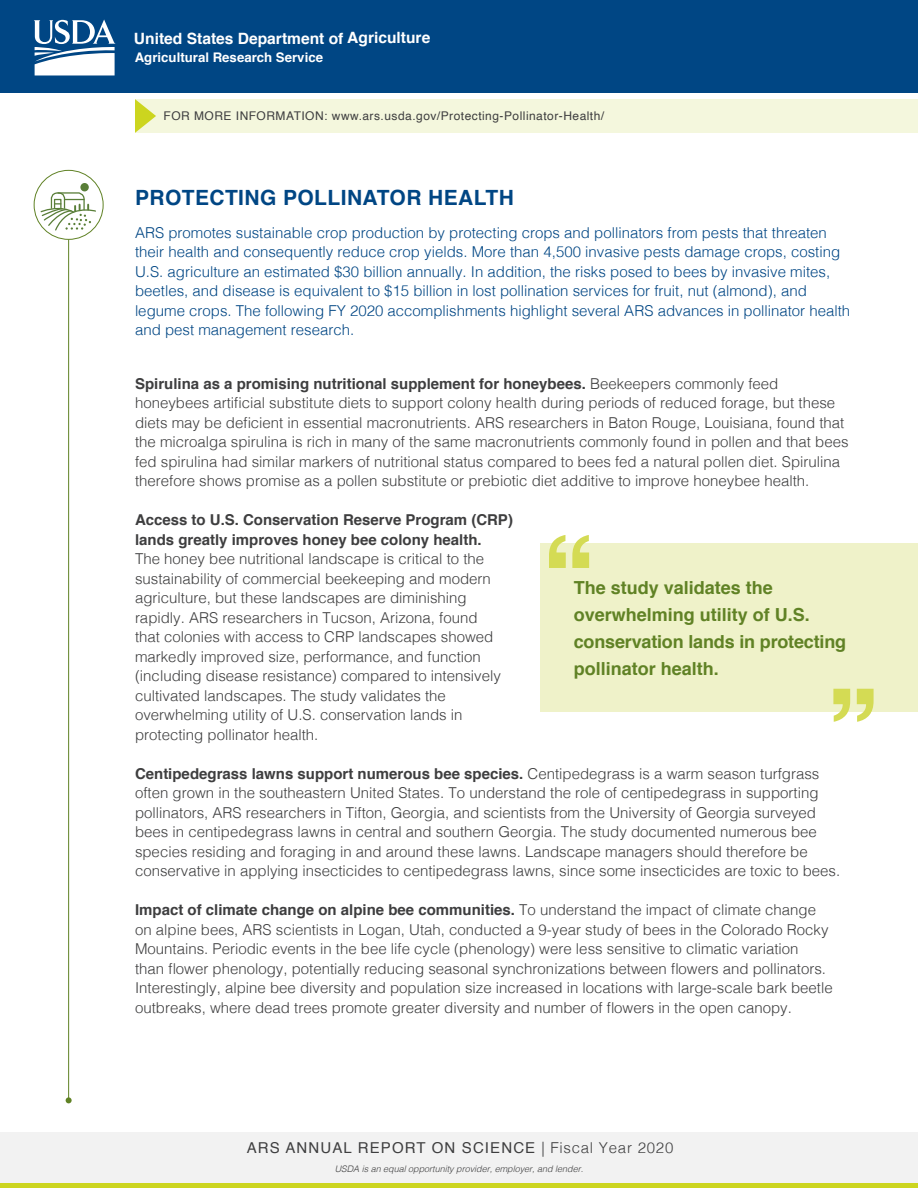
<style>
.page{position:relative;width:918px;height:1188px;background:#fff}
.page>*{position:absolute;margin:0;border:0;box-sizing:border-box;transform-origin:0 0}
.H1-research{font:700 21px "Helvetica";letter-spacing:.02em;color:#004684}
.Paragraph_Style_1{font:700 18px/27px "Helvetica";color:#608225}
.t1{font:700 15.6px "Helvetica";color:#fff}
.Body{font:300 15px/19.5px "Helvetica";color:#3e3e3f}
.intro_paragraph{font:300 15px/19.5px "Helvetica";color:#004684}
.t2{font:15px "Helvetica";letter-spacing:.075em;color:#3e3e3f}
.t3{font:700 13.2px "Helvetica";color:#fff}
.t4{font:12px "Helvetica";letter-spacing:.04em;color:#3e3e3f}
.t5{font:italic 300 9px "Helvetica";color:#3e3e3f}
.s1{font-weight:700}
.s2{font-weight:300}
</style>
<div class="page">
<div style="left:0;top:0;width:918px;height:93px;background:#004684"></div>
<div style="left:0;top:1132px;width:918px;height:56px;background:#f2f2f2"></div>
<div style="left:0;top:1183px;width:918px;height:5px;background:#ccd51f"></div>
<svg style="left:34px;top:19px;width:82px;height:56px"></svg>
<div style="left:135px;top:99px;width:783px;height:34px;background:#f4f7dd"></div>
<svg style="left:135px;top:99px;width:21px;height:34px"></svg>
<hr style="left:68px;top:240px;width:1px;height:860px;background:#608225">
<svg style="left:66px;top:1097px;width:6px;height:6px"></svg>
<div style="left:34px;top:170px;width:70px;height:70px;border:1px solid #608225;border-radius:50%"></div>
<div style="left:80px;top:183px;width:9px;height:8px;background:#597e38;border-radius:50%"></div>
<svg style="left:40px;top:192px;width:57px;height:39px"></svg>
<div style="left:540px;top:544px;width:378px;height:168px;background:#eff2c9"></div>
<svg style="left:549px;top:535px;width:40px;height:33px"></svg>
<svg style="left:833px;top:689px;width:41px;height:33px"></svg>
<p class="t1" style="left:134px;top:25px;width:298px">United States Department of Agriculture</p>
<p class="t3" style="left:135px;top:47px;width:190px">Agricultural Research Service</p>
<p class="t4" style="left:164px;top:107px;width:442px">FOR MORE INFORMATION: www.ars.usda.gov/Protecting-Pollinator-Health/</p>
<p class="H1-research" style="left:135px;top:180px;width:380px">PROTECTING POLLINATOR HEALTH</p>
<p class="intro_paragraph" style="left:135px;top:222px;width:717px">ARS promotes sustainable crop production by protecting crops and pollinators from pests that threaten their health and consequently reduce crop yields. More than 4,500 invasive pests damage crops, costing U.S. agriculture an estimated $30 billion annually. In addition, the risks posed to bees by invasive mites, beetles, and disease is equivalent to $15 billion in lost pollination services for fruit, nut (almond), and legume crops. The following FY 2020 accomplishments highlight several ARS advances in pollinator health and pest management research.</p>
<p class="Body" style="left:135px;top:372px;width:715px"><span class="s1">Spirulina as a promising nutritional supplement for honeybees.</span> Beekeepers commonly feed honeybees artificial substitute diets to support colony health during periods of reduced forage, but these diets may be deficient in essential macronutrients. ARS researchers in Baton Rouge, Louisiana, found that the microalga spirulina is rich in many of the same macronutrients commonly found in pollen and that bees fed spirulina had similar markers of nutritional status compared to bees fed a natural pollen diet. Spirulina therefore shows promise as a pollen substitute or prebiotic diet additive to improve honeybee health.</p>
<p class="Body" style="left:135px;top:509px;width:379px"><span class="s1">Access to U.S. Conservation Reserve Program (CRP) lands greatly improves honey bee colony health.<br></span>The honey bee nutritional landscape is critical to the sustainability of commercial beekeeping and modern agriculture, but these landscapes are diminishing rapidly. ARS researchers in Tucson, Arizona, found<br>that colonies with access to CRP landscapes showed markedly improved size, performance, and function (including disease resistance) compared to intensively cultivated landscapes. The study validates the overwhelming utility of U.S. conservation lands in protecting pollinator health.</p>
<p class="Body" style="left:135px;top:762px;width:707px"><span class="s1">Centipedegrass lawns support numerous bee species.</span> Centipedegrass is a warm season turfgrass often grown in the southeastern United States. To understand the role of centipedegrass in supporting pollinators, ARS researchers in Tifton, Georgia, and scientists from the University of Georgia surveyed bees in centipedegrass lawns in central and southern Georgia. The study documented numerous bee species residing and foraging in and around these lawns. Landscape managers should therefore be conservative in applying insecticides to centipedegrass lawns, since some insecticides are toxic to bees.</p>
<p class="Body" style="left:135px;top:899px;width:699px"><span class="s1">Impact of climate change on alpine bee communities.</span> To understand the impact of climate change on alpine bees, ARS scientists in Logan, Utah, conducted a 9-year study of bees in the Colorado Rocky Mountains. Periodic events in the bee life cycle (phenology) were less sensitive to climatic variation<br>than flower phenology, potentially reducing seasonal synchronizations between flowers and pollinators.<br>Interestingly, alpine bee diversity and population size increased in locations with large-scale bark beetle outbreaks, where dead trees promote greater diversity and number of flowers in the open canopy.</p>
<p class="Paragraph_Style_1" style="left:574px;top:575px;width:201px">The study validates the</p>
<p class="Paragraph_Style_1" style="left:574px;top:602px;width:238px">overwhelming utility of U.S.</p>
<p class="Paragraph_Style_1" style="left:574px;top:629px;width:274px">conservation lands in protecting pollinator health.</p>
<p class="t2" style="left:247px;top:1137px;width:428px">ARS ANNUAL REPORT ON SCIENCE <span class="s2">| Fiscal Year 2020</span></p>
<p class="t5" style="left:335px;top:1161px;width:250px">USDA is an equal opportunity provider, employer, and lender.</p>
</div>
